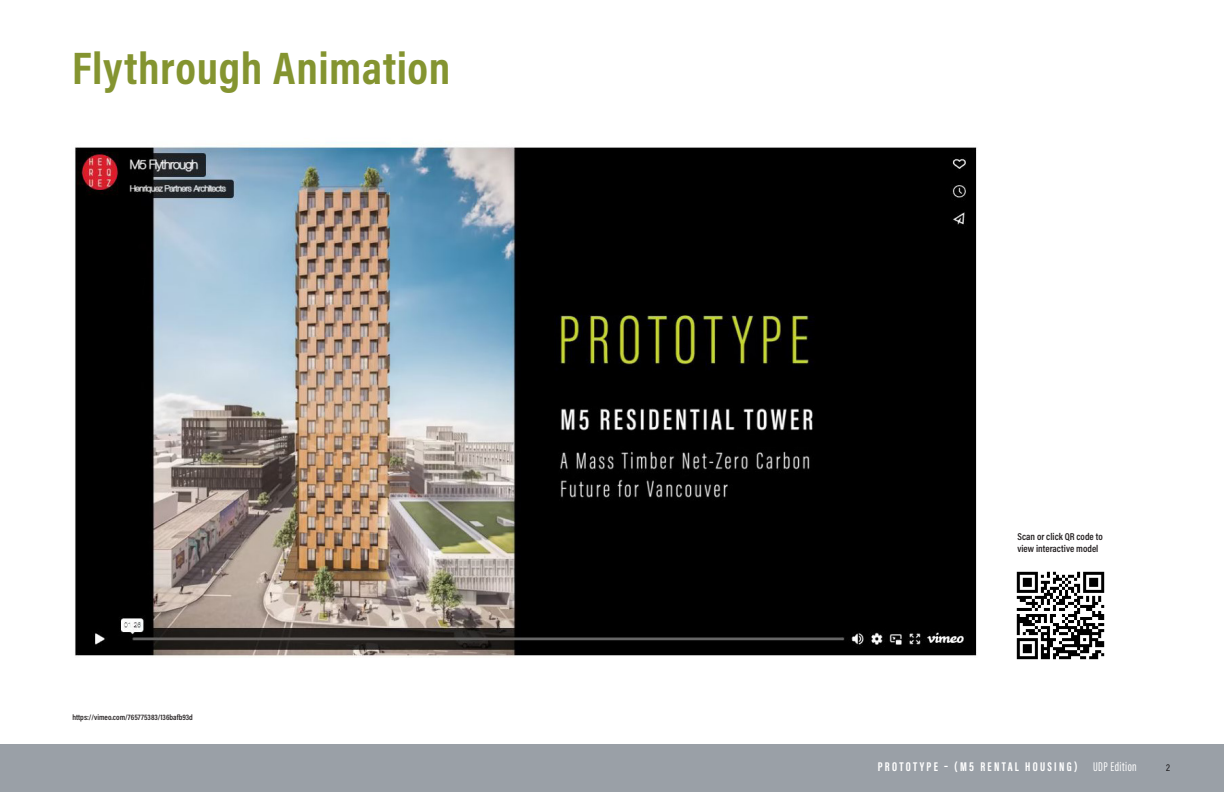
<style>
.page{position:relative;width:1224px;height:792px;background:#fff}
.page>*{position:absolute;margin:0;border:0;box-sizing:border-box;transform-origin:0 0}
.a-head{font:700 46px "Acumin Pro Cond";letter-spacing:.015em;color:#849430}
.t1{font:700 13px "Acumin Pro Extra Cond";letter-spacing:.175em;color:#fff}
.photo_diagr_head_k{font:600 10px/12px "Acumin Pro Cond";color:#231f20}
.t2{font:10px "Acumin Pro Cond";color:#231f20}
.photo_diagr_head_k-2{font:600 8px "Acumin Pro Cond";color:#231f20}
.s1{font-weight:400}
</style>
<div class="page">
<div style="left:0;top:744px;width:1224px;height:48px;background:#9aa0a7"></div>
<img style="left:75px;top:142px;width:902px;height:515px">
<img style="left:1016px;top:571px;width:89px;height:89px">
<p class="a-head" style="left:72px;top:38px;width:380px">Flythrough Animation</p>
<p class="photo_diagr_head_k-2" style="left:73px;top:712px;width:122px">https://vimeo.com/765775383/136bafb93d</p>
<p class="photo_diagr_head_k" style="left:1017px;top:530px;width:87px">Scan or click QR code to view interactive model</p>
<h2 class="t1" style="left:878px;top:759px;width:261px">PROTOTYPE – (M5 RENTAL HOUSING) <span class="s1">UDP Edition</span></h2>
<p class="t2" style="left:1166px;top:761px;width:5px">2</p>
</div>
